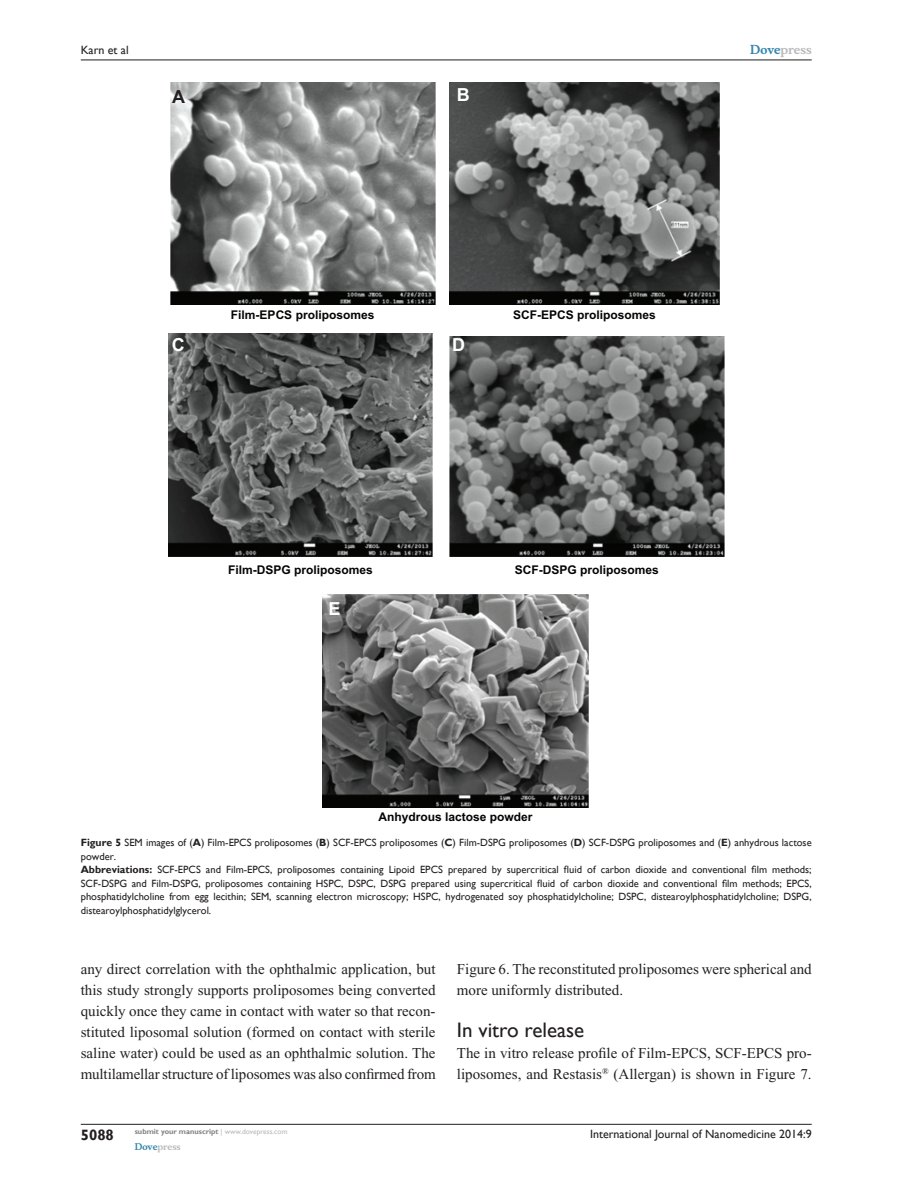
<style>
.page{position:relative;width:918px;height:1188px;background:#fff}
.page>*{position:absolute;margin:0;border:0;box-sizing:border-box;transform-origin:0 0}
.t1{font:21px "Gill Sans";color:#231f20}
.t2{font:700 18px "Arial";color:#fff}
.t3{font:700 18px "Arial";color:#040503}
.t4{font:700 18px "Arial";color:#231f20}
.t5{font:15px/21px "Times New Roman";color:#231f20}
.t6{font:700 15px "Gill Sans";color:#231f20}
.t7{font:700 12px "Arial";color:#040503}
.t8{font:12px "Gill Sans";color:#231f20}
.t9{font:700 12px "Musee";color:#b8b9bc}
.t10{font:10.5px/13.5px "Gill Sans";color:#231f20}
.t11{font:700 9px "Musee";color:#b8b9bc}
.t12{font:700 7.5px "Gill Sans";color:#808285}
.s1{color:#3485ae}
.s2{font-weight:700}
.s3{font-weight:400;color:#b8b9bc}
</style>
<div class="page">
<hr style="left:81px;top:1124px;width:731px;height:1px;background:#231f20">
<hr style="left:81px;top:60px;width:731px;height:1px;background:#231f20">
<img style="left:449px;top:336px;width:275px;height:221px">
<img style="left:449px;top:82px;width:271px;height:223px">
<img style="left:170px;top:82px;width:265px;height:223px">
<img style="left:323px;top:595px;width:266px;height:213px">
<img style="left:169px;top:333px;width:263px;height:224px">
<p class="t8" style="left:81px;top:43px;width:49px">Karn et al</p>
<h2 class="t3" style="left:176px;top:82px;width:14px">A</h2>
<h2 class="t4" style="left:172px;top:84px;width:14px">A</h2>
<h2 class="t2" style="left:457px;top:82px;width:14px">B</h2>
<h2 class="t2" style="left:172px;top:333px;width:14px">C</h2>
<p class="t7" style="left:231px;top:307px;width:145px">Film-EPCS proliposomes</p>
<p class="t7" style="left:513px;top:307px;width:144px">SCF-EPCS proliposomes</p>
<h2 class="t2" style="left:452px;top:333px;width:14px">D</h2>
<p class="t7" style="left:228px;top:562px;width:146px">Film-DSPG proliposomes</p>
<p class="t7" style="left:515px;top:562px;width:146px">SCF-DSPG proliposomes</p>
<h2 class="t2" style="left:329px;top:597px;width:14px">E</h2>
<p class="t7" style="left:379px;top:809px;width:156px">Anhydrous lactose powder</p>
<p class="t9" style="left:750px;top:43px;width:63px"><span class="s1">Dove</span>press</p>
<p class="t10" style="left:81px;top:836px;width:732px"><span class="s2">Figure 5</span> SEM images of (<span class="s2">A</span>) Film-EPCS proliposomes (<span class="s2">B</span>) SC F-EPCS proliposomes (<span class="s2">C</span>) Film-DSPG proliposomes (<span class="s2">D</span>) SC F-DSPG proliposomes and (<span class="s2">E</span>) anhydrous lactose powder.<br><span class="s2">Abbreviations:</span> SCF-EPCS and Film-EPCS, proliposomes containing Lipoid EPCS prepared by supercritical fluid of carbon dioxide and conventional film methods; SCF-DSPG and Film-DSPG, proliposomes containing HSPC, DSPC, DSPG prepared using supercritical fluid of carbon dioxide and conventional film methods; EPCS, phosphatidylcholine from egg lecithin; SEM, scanning electron microscopy; HSPC, hydrogenated soy phosphatidylcholine; DSPC, distearoylphosphatidylcholine; DSPG, distearoylphosphatidylglycerol.</p>
<p class="t5" style="left:81px;top:959px;width:357px;text-align:justify">any direct correlation with the ophthalmic application, but this study strongly supports proliposomes being converted quickly once they came in contact with water so that recon&shy;stituted liposomal solution (formed on contact with sterile saline water) could be used as an ophthalmic solution. The multilamellar structure of liposomes was also confirmed from</p>
<h3 class="t5" style="left:457px;top:959px;width:356px">Figure 6. The reconstituted proliposomes were spherical and more uniformly distributed.</h3>
<h1 class="t1" style="left:457px;top:1018px;width:129px">In vitro release</h1>
<h3 class="t5" style="left:457px;top:1043px;width:356px">The in vitro release profile of Film-EPCS, SCF-EPCS pro&shy;liposomes, and Restasis<sup>®</sup> (Allergan) is shown in Figure 7.</h3>
<h3 class="t6" style="left:81px;top:1126px;width:35px">5088</h3>
<p class="t12" style="left:135px;top:1127px;width:154px">submit your manuscript <span class="s3">| www.dovepress.com</span></p>
<p class="t11" style="left:135px;top:1141px;width:48px"><span class="s1">Dove</span>press</p>
<p class="t8" style="left:590px;top:1127px;width:223px">International Journal of Nanomedicine 2014:9</p>
</div>
